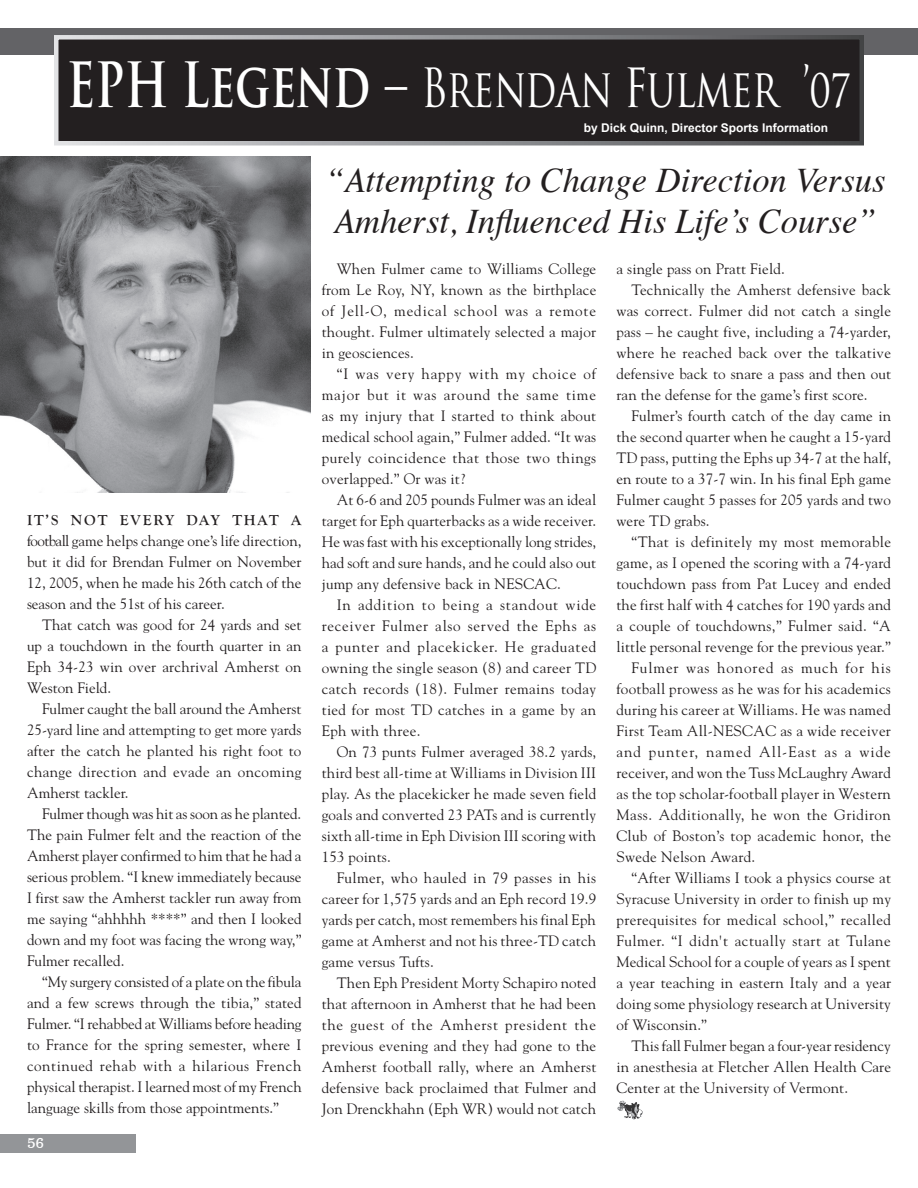
<style>
.page{position:relative;width:918px;height:1188px;background:#fff}
.page>*{position:absolute;margin:0;border:0;box-sizing:border-box;transform-origin:0 0}
.t1{font:52.65px "Trajan Pro";letter-spacing:-.01em;color:#fff;scale:.74 1}
.t2{font:italic 34.5px/41.4px "Times";color:#231f20}
.t3{font:15px/21px "Goudy";letter-spacing:.01em;color:#231f20;text-align:justify}
.t4{font:15px "Clarendon Light DTC";color:#fff}
.Body_Text{font:700 12px "Arial";color:#fff}
.s1{font-weight:700;font-size:60.75px}
.s2{font-size:60.75px}
.s3{font-family:"Goudy Old Style T";font-weight:700}
</style>
<div class="page">
<div style="left:0;top:1134px;width:135px;height:19px;background:#939598"></div>
<div style="left:0;top:28px;width:918px;height:27px;background:#636366"></div>
<img style="left:617px;top:1100px;width:26px;height:20px">
<img style="left:0;top:156px;width:310px;height:336px">
<div style="left:56px;top:37px;width:806px;height:106px;background:#231f20"></div>
<div style="left:54px;top:35px;width:810px;height:111px;border:4px solid #fff"></div>
<p class="t1" style="left:67px;top:55px;width:1061px"><span class="s1">EPH Legend</span> <span class="s2">–</span> Brendan Fulmer ’07</p>
<p class="Body_Text" style="left:584px;top:119px;width:246px">by Dick Quinn, Director Sports Information</p>
<p class="t3" style="left:27px;top:509px;width:276px"><span class="s3">IT’S NOT EVERY DAY THAT A </span>football game helps change one’s life direction, but it did for Brendan Fulmer on November 12, 2005, when he made his 26th catch of the season and the 51st of his career.</p>
<p class="t3" style="left:27px;top:614px;width:276px;text-indent:15px">That catch was good for 24 yards and set up a touchdown in the fourth quarter in an Eph 34-23 win over archrival Amherst on Weston Field.</p>
<p class="t3" style="left:27px;top:698px;width:276px;text-indent:15px">Fulmer caught the ball around the Amherst 25-yard line and attempting to get more yards after the catch he planted his right foot to change direction and evade an oncoming Amherst tackler.</p>
<p class="t3" style="left:27px;top:803px;width:276px;text-indent:15px">Fulmer though was hit as soon as he planted.<br>The pain Fulmer felt and the reaction of the Amherst player confirmed to him that he had a serious problem. “I knew immediately because I first saw the Amherst tackler run away from me saying “ahhhhh ****” and then I looked down and my foot was facing the wrong way,” Fulmer recalled.</p>
<p class="t3" style="left:27px;top:971px;width:276px;text-indent:15px">“My surgery consisted of a plate on the fibula and a few screws through the tibia,” stated Fulmer. “I rehabbed at Williams before heading to France for the spring semester, where I continued rehab with a hilarious French physical therapist. I learned most of my French language skills from those appointments.”</p>
<p class="t4" style="left:27px;top:1135px;width:19px">56</p>
<p class="t2" style="left:325px;top:158px;width:562px">“Attempting to Change Direction Versus<br>Amherst, Influenced His Life’s Course”</p>
<p class="t3" style="left:322px;top:258px;width:276px;text-indent:15px">When Fulmer came to Williams College from Le Roy, NY, known as the birthplace of Jell-O, medical school was a remote thought. Fulmer ultimately selected a major in geosciences.</p>
<p class="t3" style="left:322px;top:363px;width:276px;text-indent:15px">“I was very happy with my choice of major but it was around the same time as my injury that I started to think about medical school again,” Fulmer added. “It was purely coincidence that those two things overlapped.” Or was it?</p>
<p class="t3" style="left:322px;top:489px;width:276px;text-indent:15px">At 6-6 and 205 pounds Fulmer was an ideal target for Eph quarterbacks as a wide receiver.<br>He was fast with his exceptionally long strides, had soft and sure hands, and he could also out jump any defensive back in NESCAC.</p>
<p class="t3" style="left:322px;top:594px;width:276px;text-indent:15px">In addition to being a standout wide receiver Fulmer also served the Ephs as a punter and placekicker. He graduated owning the single season (8) and career TD catch records (18). Fulmer remains today tied for most TD catches in a game by an Eph with three.</p>
<p class="t3" style="left:322px;top:741px;width:276px;text-indent:15px">On 73 punts Fulmer averaged 38.2 yards, third best all-time at Williams in Division III play. As the placekicker he made seven field goals and converted 23 PATs and is currently sixth all-time in Eph Division III scoring with 153 points.</p>
<p class="t3" style="left:322px;top:867px;width:276px;text-indent:15px">Fulmer, who hauled in 79 passes in his career for 1,575 yards and an Eph record 19.9 yards per catch, most remembers his final Eph game at Amherst and not his three-TD catch game versus Tufts.</p>
<p class="t3" style="left:322px;top:972px;width:276px;text-indent:15px">Then Eph President Morty Schapiro noted that afternoon in Amherst that he had been the guest of the Amherst president the previous evening and they had gone to the Amherst football rally, where an Amherst defensive back proclaimed that Fulmer and Jon Drenckhahn (Eph WR) would not catch</p>
<p class="t3" style="left:616px;top:258px;width:170px">a single pass on Pratt Field.</p>
<p class="t3" style="left:616px;top:279px;width:276px;text-indent:15px">Technically the Amherst defensive back was correct. Fulmer did not catch a single pass – he caught five, including a 74-yarder, where he reached back over the talkative defensive back to snare a pass and then out ran the defense for the game’s first score.</p>
<p class="t3" style="left:616px;top:405px;width:276px;text-indent:15px">Fulmer’s fourth catch of the day came in the second quarter when he caught a 15-yard TD pass, putting the Ephs up 34-7 at the half, en route to a 37-7 win. In his final Eph game Fulmer caught 5 passes for 205 yards and two were TD grabs.</p>
<p class="t3" style="left:616px;top:531px;width:276px;text-indent:15px">“That is definitely my most memorable game, as I opened the scoring with a 74-yard touchdown pass from Pat Lucey and ended the first half with 4 catches for 190 yards and a couple of touchdowns,” Fulmer said. “A little personal revenge for the previous year.”</p>
<p class="t3" style="left:616px;top:657px;width:276px;text-indent:15px">Fulmer was honored as much for his football prowess as he was for his academics during his career at Williams. He was named First Team All-NESCAC as a wide receiver and punter, named All-East as a wide receiver, and won the Tuss McLaughry Award as the top scholar-football player in Western Mass. Additionally, he won the Gridiron Club of Boston’s top academic honor, the Swede Nelson Award.</p>
<p class="t3" style="left:616px;top:867px;width:276px;text-indent:15px">“After Williams I took a physics course at Syracuse University in order to finish up my prerequisites for medical school,” recalled Fulmer. “I didn't actually start at Tulane Medical School for a couple of years as I spent a year teaching in eastern Italy and a year doing some physiology research at University of Wisconsin.”</p>
<p class="t3" style="left:616px;top:1035px;width:276px;text-indent:15px">This fall Fulmer began a four-year residency in anesthesia at Fletcher Allen Health Care Center at the University of Vermont.</p>
</div>
